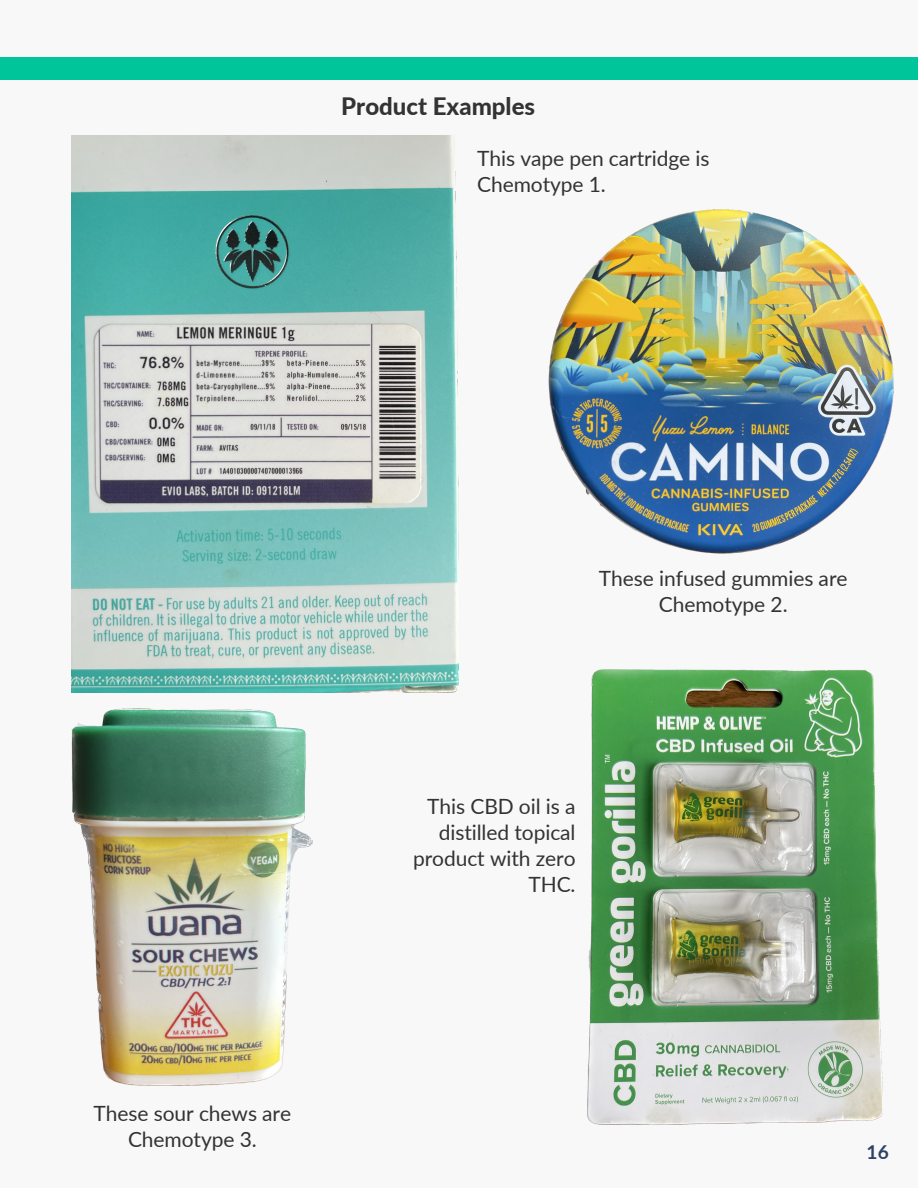
<style>
.page{position:relative;width:918px;height:1188px;background:#f8f8f8}
.page>*{position:absolute;margin:0;border:0;box-sizing:border-box;transform-origin:0 0}
.t1{font:800 24px "Lato";color:#333}
.t2{font:21px/25.8px "Lato";letter-spacing:-.005em;color:#333;text-align:center}
.t3{font:700 19.2px "Lato";color:#2d4263}
</style>
<div class="page">
<img style="left:549px;top:209px;width:344px;height:345px">
<div style="left:0;top:57px;width:918px;height:22px;background:#00c49a"></div>
<img style="left:72px;top:136px;width:387px;height:557px">
<img style="left:72px;top:708px;width:241px;height:377px">
<img style="left:587px;top:670px;width:296px;height:454px">
<p class="t1" style="left:341px;top:91px;width:195px">Product Examples</p>
<p class="t2" style="left:477px;top:145px;width:234px;text-align:left">This vape pen cartridge is<br>Chemotype 1.</p>
<p class="t2" style="left:94px;top:1100px;width:199px">These sour chews are<br>Chemotype 3.</p>
<p class="t2" style="left:599px;top:565px;width:250px">These infused gummies are<br>Chemotype 2.</p>
<p class="t2" style="left:413px;top:793px;width:164px;text-align:right">This CBD oil is a distilled topical product with zero<br>THC.</p>
<p class="t3" style="left:867px;top:1140px;width:24px">16</p>
</div>
